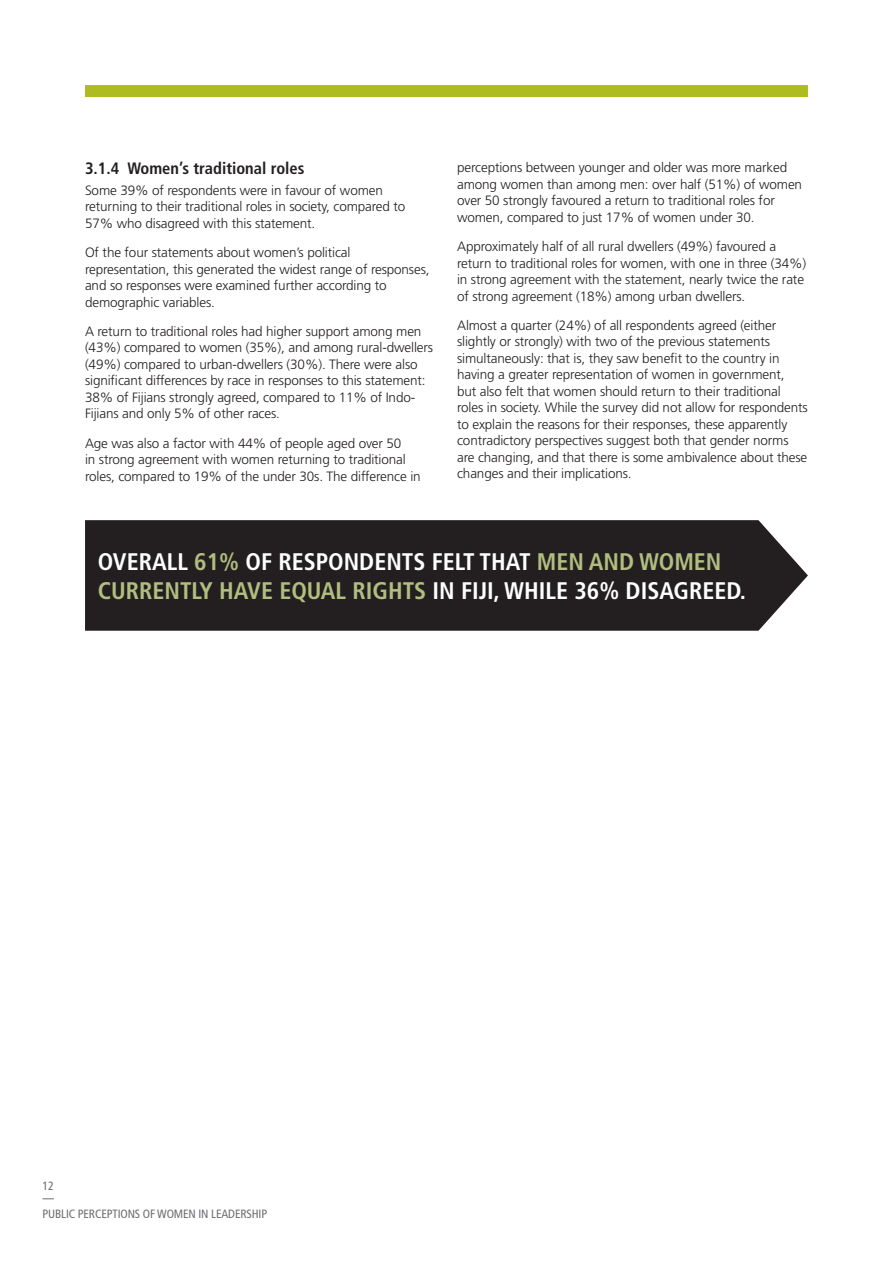
<style>
.page{position:relative;width:893px;height:1263px;background:#fff}
.page>*{position:absolute;margin:0;border:0;box-sizing:border-box;transform-origin:0 0}
.t1{font:700 condensed 24px/28.5px "Frutiger";color:#fff}
.t2{font:700 condensed 16.5px "Frutiger";color:#231f20}
.t3{font:300 13.5px/16.5px "Frutiger";letter-spacing:-.01em;color:#231f20}
.t4{font:condensed 12px "Frutiger";letter-spacing:-.01em;color:#6c6d70}
.s1{color:#b2bd80}
</style>
<div class="page">
<div style="left:85px;top:85px;width:723px;height:12px;background:#aebc21"></div>
<div style="left:85px;top:520px;width:723px;height:111px;background:#231f20"></div>
<p class="t2" style="left:85px;top:159px;width:221px">3.1.4 Women’s traditional roles</p>
<p class="t3" style="left:85px;top:182px;width:322px">Some 39% of respondents were in favour of women returning to their traditional roles in society, compared to<br>57% who disagreed with this statement.</p>
<p class="t3" style="left:85px;top:244px;width:346px">Of the four statements about women’s political representation, this generated the widest range of responses, and so responses were examined further according to demographic variables.</p>
<p class="t3" style="left:85px;top:323px;width:350px">A return to traditional roles had higher support among men (43%) compared to women (35%), and among rural-dwellers (49%) compared to urban-dwellers (30%). There were also significant differences by race in responses to this statement:<br>38% of Fijians strongly agreed, compared to 11% of Indo-Fijians and only 5% of other races.</p>
<p class="t3" style="left:85px;top:435px;width:337px">Age was also a factor with 44% of people aged over 50<br>in strong agreement with women returning to traditional roles, compared to 19% of the under 30s. The difference in</p>
<p class="t3" style="left:457px;top:159px;width:346px">perceptions between younger and older was more marked among women than among men: over half (51%) of women over 50 strongly favoured a return to traditional roles for women, compared to just 17% of women under 30.</p>
<p class="t3" style="left:457px;top:238px;width:351px">Approximately half of all rural dwellers (49%) favoured a return to traditional roles for women, with one in three (34%) in strong agreement with the statement, nearly twice the rate of strong agreement (18%) among urban dwellers.</p>
<p class="t3" style="left:457px;top:317px;width:352px">Almost a quarter (24%) of all respondents agreed (either slightly or strongly) with two of the previous statements simultaneously: that is, they saw benefit to the country in having a greater representation of women in government,<br>but also felt that women should return to their traditional roles in society. While the survey did not allow for respondents to explain the reasons for their responses, these apparently contradictory perspectives suggest both that gender norms are changing, and that there is some ambivalence about these changes and their implications.</p>
<h1 class="t1" style="left:98px;top:548px;width:650px">OVERALL <span class="s1">61%</span> OF RESPONDENTS FELT THAT <span class="s1">MEN AND WOMEN<br>CURRENTLY HAVE EQUAL RIGHTS</span> IN FIJI, WHILE 36% DISAGREED.</h1>
<p class="t4" style="left:43px;top:1179px;width:13px">12</p>
<p class="t4" style="left:43px;top:1206px;width:226px">PUBLIC PERCEPTIONS OF WOMEN IN LEADERSHIP</p>
</div>
